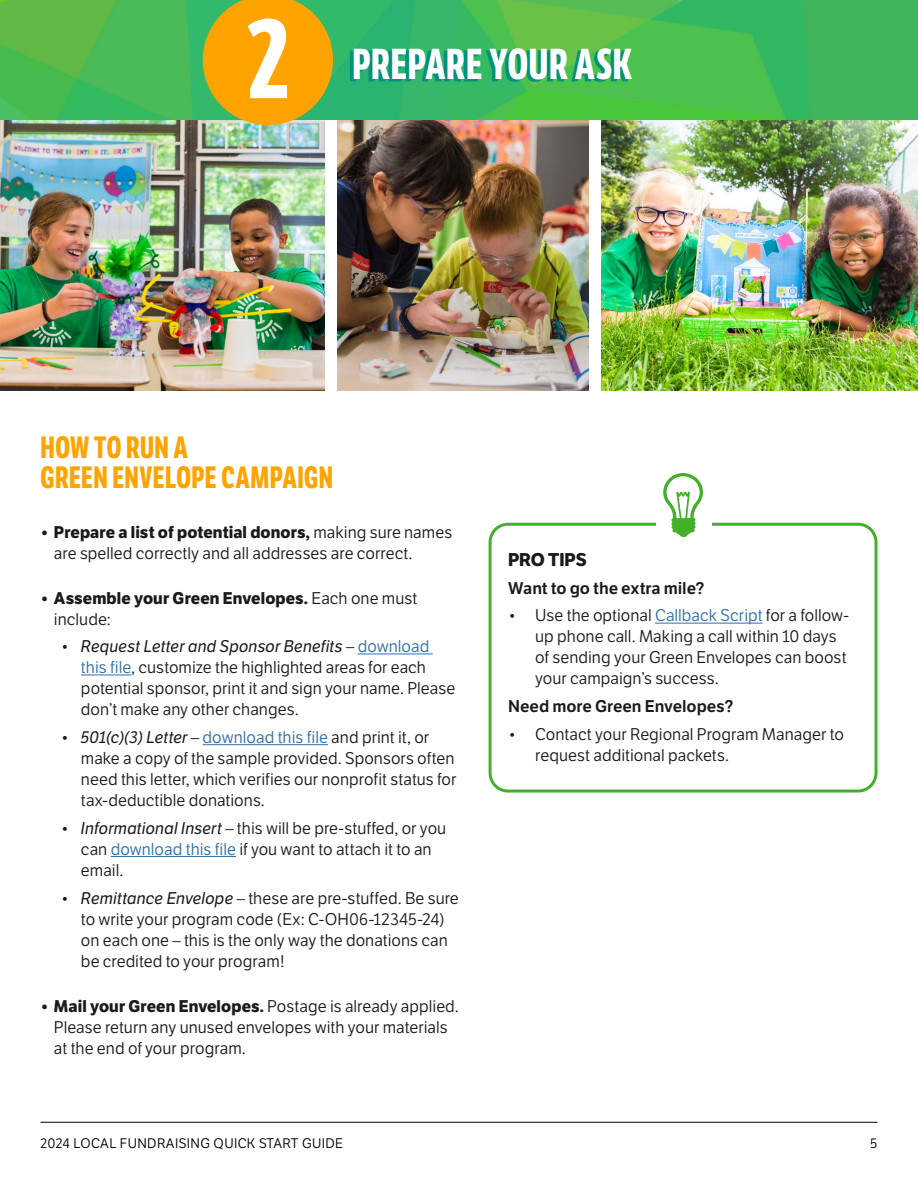
<style>
.page{position:relative;width:918px;height:1188px;background:#fff}
.page>*{position:absolute;margin:0;border:0;box-sizing:border-box;transform-origin:0 0}
.t1{font:700 112.8px "LFT Etica Compressed";color:#fff}
.t2{font:700 42px "LFT Etica Compressed";letter-spacing:.015em;color:#fff}
.t3{font:700 30px/30px "LFT Etica Compressed";letter-spacing:.02em;color:#ffa300}
.t4{font:700 18px "LFT Etica";letter-spacing:-.01em;color:#1a1a1a}
.t5{font:16.5px/21px "LFT Etica";letter-spacing:.005em;color:#1a1a1a}
.t6{font:700 16.5px/21px "LFT Etica";letter-spacing:.01em;color:#1a1a1a}
.t7{font:16.5px "LFT Etica SB";letter-spacing:-.005em;color:#1a1a1a}
.t8{font:13.5px "LFT Etica";letter-spacing:.03em;color:#000}
.s1{font-weight:700}
.s2{font-weight:400}
.s3{font-style:italic}
.s4{color:#326ea8}
</style>
<div class="page">
<hr style="left:40px;top:1122px;width:838px;height:1px;background:#000">
<img style="left:0;top:0;width:918px;height:120px">
<hr style="left:358px;top:654px;width:75px;height:1px;background:#326ea8">
<hr style="left:81px;top:675px;width:50px;height:1px;background:#326ea8">
<hr style="left:203px;top:744px;width:125px;height:1px;background:#326ea8">
<hr style="left:111px;top:856px;width:125px;height:1px;background:#326ea8">
<hr style="left:655px;top:623px;width:108px;height:1px;background:#326ea8">
<div style="left:489px;top:523px;width:389px;height:270px;border:3px solid #43b02a;border-radius:18px"></div>
<div style="left:657px;top:515px;width:55px;height:23px;background:#fff"></div>
<svg style="left:663px;top:473px;width:40px;height:64px"></svg>
<svg style="left:350px;top:50px;width:278px;height:32px;background:#1da46d"></svg>
<img style="left:0;top:120px;width:324px;height:270px">
<img style="left:601px;top:120px;width:317px;height:270px">
<img style="left:338px;top:120px;width:250px;height:270px">
<svg style="left:203px;top:0;width:130px;height:125px;background:#dba717"></svg>
<h1 class="t1" style="left:246px;top:-9px;width:46px">2</h1>
<h2 class="t2" style="left:352px;top:39px;width:281px">PREPARE YOUR ASK</h2>
<h3 class="t3" style="left:40px;top:433px;width:294px">HOW TO RUN A<br>GREEN ENVELOPE CAMPAIGN</h3>
<p class="t5" style="left:54px;top:522px;width:400px;text-indent:-13px"><span class="s1">• Prepare a list of potential donors,</span> making sure names are spelled correctly and all addresses are correct.</p>
<p class="t6" style="left:54px;top:587px;width:365px;text-indent:-13px">• Assemble your Green Envelopes. <span class="s2">Each one must include:</span></p>
<p class="t5" style="left:81px;top:636px;width:376px;text-indent:-20px"><span class="s3">• Request Letter and Sponsor Benefits</span> – <span class="s4">download this file</span>, customize the highlighted areas for each potential sponsor, print it and sign your name. Please don’t make any other changes.</p>
<p class="t5" style="left:81px;top:727px;width:377px;text-indent:-20px"><span class="s3">• 501(c)(3) Letter</span> – <span class="s4">download this file</span> and print it, or make a copy of the sample provided. Sponsors often need this letter, which verifies our nonprofit status for tax-deductible donations.</p>
<p class="t5" style="left:81px;top:818px;width:367px;text-indent:-20px"><span class="s3">• Informational Insert</span> – this will be pre-stuffed, or you can <span class="s4">download this file</span> if you want to attach it to an email.</p>
<p class="t5" style="left:81px;top:888px;width:379px;text-indent:-20px"><span class="s3">• Remittance Envelope</span> – these are pre-stuffed. Be sure to write your program code (Ex: C-OH06-12345-24) on each one – this is the only way the donations can be credited to your program!</p>
<p class="t5" style="left:54px;top:996px;width:407px;text-indent:-13px"><span class="s1">• Mail your Green Envelopes.</span> Postage is already applied.<br>Please return any unused envelopes with your materials at the end of your program.</p>
<p class="t4" style="left:508px;top:549px;width:80px">PRO TIPS</p>
<p class="t7" style="left:508px;top:578px;width:198px">Want to go the extra mile?</p>
<p class="t5" style="left:535px;top:606px;width:315px;text-indent:-27px">• Use the optional <span class="s4">Callback Script</span> for a follow&shy;up phone call. Making a call within 10 days of sending your Green Envelopes can boost your campaign’s success.</p>
<p class="t7" style="left:508px;top:696px;width:227px">Need more Green Envelopes?</p>
<p class="t5" style="left:535px;top:724px;width:310px;text-indent:-27px">• Contact your Regional Program Manager to request additional packets.</p>
<p class="t8" style="left:40px;top:1135px;width:304px">2024 LOCAL FUNDRAISING QUICK START GUIDE</p>
<p class="t8" style="left:870px;top:1135px;width:9px">5</p>
</div>
